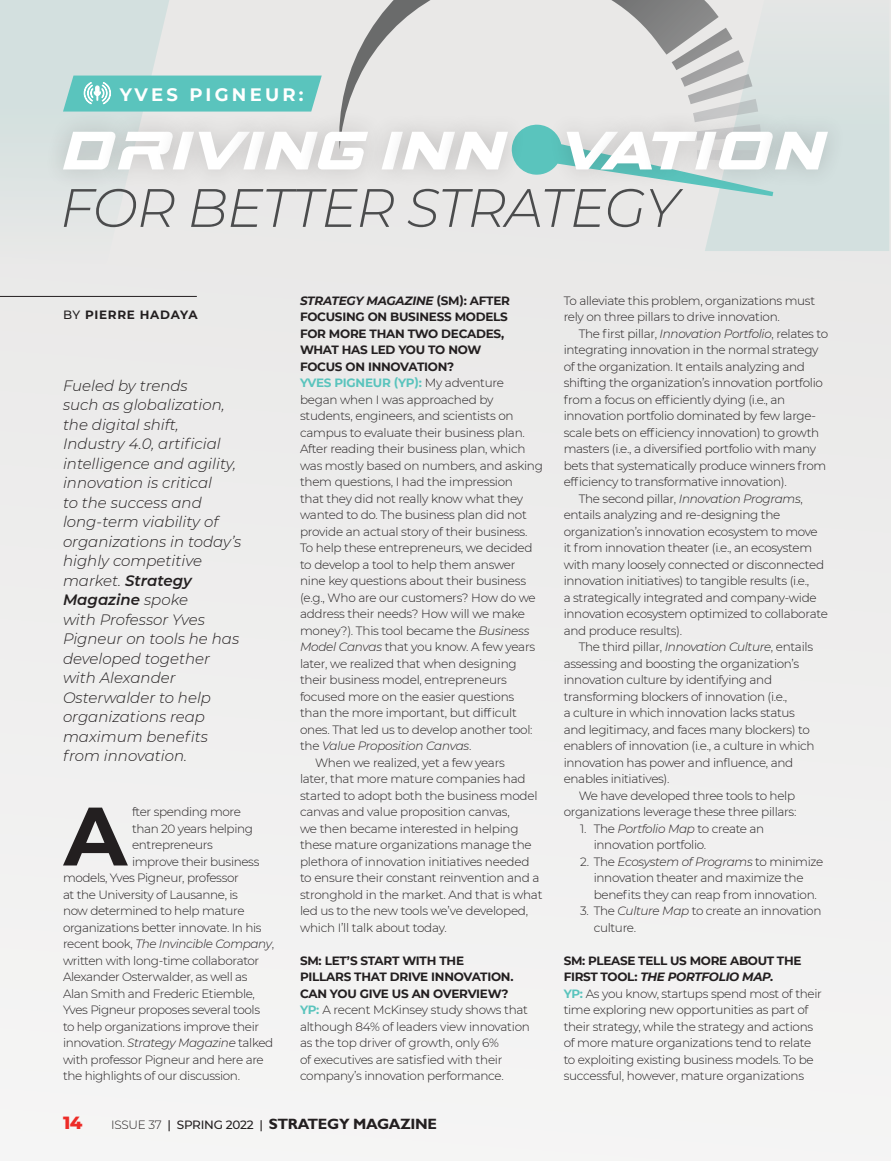
<style>
.page{position:relative;width:891px;height:1161px;background:#eeeeed}
.page>*{position:absolute;margin:0;border:0;box-sizing:border-box;transform-origin:0 0}
.BT1_DROP_CAP{font:700 82.65px "Montserrat";color:#231f20}
.SUBHEADS{font:italic 300 54px "Montserrat";letter-spacing:-.02em;color:#4b4c4d}
.SUBHEADS-2{font:700 18px "Montserrat";letter-spacing:.18em;color:#fff}
.t1{font:800 18px "Montserrat";color:#ed2b27}
.BT1{font:italic 300 15px/19.5px "Montserrat";color:#231f20}
.t2{font:700 15px "Gill Sans";letter-spacing:-.02em;color:#231f20}
.BT{font:300 12px/16.5px "Montserrat";letter-spacing:-.025em;color:#231f20}
.BT1-2{font:300 12px/16.5px "Montserrat";letter-spacing:-.02em;color:#231f20}
.BT1_DROP_CAP-2{font:300 12px "Montserrat";letter-spacing:-.03em;color:#231f20}
.SUBHEADS-3{font:700 12px/16.5px "Montserrat";letter-spacing:-.02em;color:#231f20}
.BT_HANG{font:300 12px/16.5px "Montserrat";letter-spacing:-.025em;color:#231f20}
.BT1_DROP_CAP-3{font:italic 300 12px "Montserrat";letter-spacing:-.03em;color:#231f20}
.SUBHEADS-4{font:700 12px "Montserrat";letter-spacing:.06em;color:#231f20}
.s1{font-style:italic}
.s2{font-weight:700;color:#5ac4bd}
.s3{font-weight:500}
.s4{font-weight:600}
.s5{font-style:normal}
.s6{font-family:"Montserrat";font-weight:300;font-size:12px}
.s7{font-family:"Montserrat";font-weight:500;font-size:12px}
</style>
<div class="page">
<svg style="left:341px;top:0;width:378px;height:110px"></svg>
<hr style="left:890px;top:0;width:1px;height:1161px;background:#c0bebc">
<hr style="left:0;top:296px;width:197px;height:1px;background:#231f20">
<svg style="left:63px;top:76px;width:259px;height:35px;background:#64c7c0"></svg>
<div style="left:43px;top:110px;width:93px;height:82px;background:#d5e0df"></div>
<div style="left:98px;top:110px;width:95px;height:80px;background:#231f20;opacity:.2"></div>
<div style="left:153px;top:111px;width:61px;height:79px;background:#e5e4e3"></div>
<div style="left:179px;top:111px;width:90px;height:79px;background:#e6e5e4"></div>
<div style="left:245px;top:111px;width:93px;height:79px;background:#e5e4e3"></div>
<div style="left:297px;top:110px;width:91px;height:81px;background:#e5e4e3"></div>
<svg style="left:63px;top:132px;width:299px;height:37px"></svg>
<div style="left:755px;top:111px;width:93px;height:79px;background:#d3e0df"></div>
<svg style="left:382px;top:28px;width:446px;height:168px"></svg>
<p class="SUBHEADS-2" style="left:120px;top:81px;width:185px">YVES PIGNEUR:</p>
<p class="SUBHEADS" style="left:60px;top:171px;width:620px">FOR BETTER STRATEGY</p>
<p class="SUBHEADS-3" style="left:300px;top:291px;width:212px"><span class="s1">STRATEGY MAGAZINE</span> (SM): AFTER<br>FOCUSING ON BUSINESS MODELS<br>FOR MORE THAN TWO DECADES,<br>WHAT HAS LED YOU TO NOW<br>FOCUS ON INNOVATION?</p>
<p class="BT1-2" style="left:300px;top:374px;width:244px"><span class="s2">YVES PIGNEUR (YP):</span> My adventure began when I was approached by students, engineers, and scientists on campus to evaluate their business plan.<br>After reading their business plan, which was mostly based on numbers, and asking them questions, I had the impression<br>that they did not really know what they wanted to do. The business plan did not provide an actual story of their business.<br>To help these entrepreneurs, we decided to develop a tool to help them answer nine key questions about their business (e.g., Who are our customers? How do we address their needs? How will we make money?). This tool became the <span class="s1">Business Model Canvas</span> that you know. A few years later, we realized that when designing their business model, entrepreneurs focused more on the easier questions than the more important, but difficult ones. That led us to develop another tool: the <span class="s1">Value Proposition Canvas</span>.</p>
<p class="BT" style="left:300px;top:754px;width:244px;text-indent:15px">When we realized, yet a few years<br>later, that more mature companies had started to adopt both the business model canvas and value proposition canvas,<br>we then became interested in helping these mature organizations manage the plethora of innovation initiatives needed to ensure their constant reinvention and a stronghold in the market. And that is what led us to the new tools we’ve developed, which I’ll talk about today.</p>
<p class="SUBHEADS-3" style="left:300px;top:951px;width:215px">SM: LET’S START WITH THE<br>PILLARS THAT DRIVE INNOVATION.<br>CAN YOU GIVE US AN OVERVIEW?</p>
<p class="BT1-2" style="left:300px;top:1001px;width:231px"><span class="s2">YP:</span> A recent McKinsey study shows that although 84% of leaders view innovation as the top driver of growth, only 6%<br>of executives are satisfied with their company’s innovation performance.</p>
<p class="SUBHEADS-4" style="left:63px;top:306px;width:136px"><span class="s3">BY</span> PIERRE HADAYA</p>
<p class="BT1" style="left:63px;top:375px;width:180px">Fueled by trends<br>such as globalization, the digital shift,<br>Industry 4.0, artificial intelligence and agility, innovation is critical<br>to the success and long-term viability of organizations in today’s highly competitive market. <span class="s4">Strategy<br>Magazine</span> spoke<br>with Professor Yves<br>Pigneur on tools he has developed together with Alexander<br>Osterwalder to help organizations reap maximum benefits from innovation.</p>
<p class="BT1_DROP_CAP" style="left:64px;top:777px;width:65px">A</p>
<p class="BT1_DROP_CAP-2" style="left:132px;top:804px;width:110px">fter spending more</p>
<p class="BT1_DROP_CAP-2" style="left:132px;top:820px;width:123px">than 20 years helping</p>
<p class="BT1_DROP_CAP-2" style="left:132px;top:837px;width:82px">entrepreneurs</p>
<p class="BT1_DROP_CAP-2" style="left:132px;top:853px;width:129px">improve their business</p>
<p class="BT1_DROP_CAP-2" style="left:63px;top:870px;width:177px">models, Yves Pigneur, professor</p>
<p class="BT1_DROP_CAP-2" style="left:63px;top:886px;width:177px">at the University of Lausanne, is</p>
<p class="BT1_DROP_CAP-2" style="left:63px;top:903px;width:183px">now determined to help mature</p>
<p class="BT1_DROP_CAP-2" style="left:63px;top:919px;width:200px">organizations better innovate. In his</p>
<p class="BT1_DROP_CAP-3" style="left:63px;top:936px;width:213px"><span class="s5">recent book,</span> The Invincible Company<span class="s5">,</span></p>
<p class="BT1_DROP_CAP-2" style="left:63px;top:952px;width:198px">written with long-time collaborator</p>
<p class="BT1_DROP_CAP-2" style="left:63px;top:969px;width:186px">Alexander Osterwalder, as well as</p>
<p class="BT1_DROP_CAP-2" style="left:63px;top:985px;width:194px">Alan Smith and Frederic Etiemble,</p>
<p class="BT1_DROP_CAP-2" style="left:63px;top:1002px;width:199px">Yves Pigneur proposes several tools</p>
<p class="BT1_DROP_CAP-2" style="left:63px;top:1018px;width:198px">to help organizations improve their</p>
<p class="BT1_DROP_CAP-2" style="left:63px;top:1035px;width:212px">innovation. <span class="s1">Strategy Magazine</span> talked</p>
<p class="BT1_DROP_CAP-2" style="left:63px;top:1051px;width:202px">with professor Pigneur and here are</p>
<p class="BT1_DROP_CAP-2" style="left:63px;top:1068px;width:179px">the highlights of our discussion.</p>
<h3 class="t1" style="left:63px;top:1109px;width:21px">14</h3>
<p class="t2" style="left:111px;top:1115px;width:327px"><span class="s6">ISSUE 37</span> <span class="s7">| SPRING 2022 |</span> STRATEGY MAGAZINE</p>
<p class="BT1-2" style="left:564px;top:292px;width:253px">To alleviate this problem, organizations must rely on three pillars to drive innovation.</p>
<p class="BT" style="left:564px;top:325px;width:266px;text-indent:15px">The first pillar, <span class="s1">Innovation Portfolio</span>, relates to integrating innovation in the normal strategy of the organization. It entails analyzing and shifting the organization’s innovation portfolio from a focus on efficiently dying (i.e., an innovation portfolio dominated by few large&shy;scale bets on efficiency innovation) to growth masters (i.e., a diversified portfolio with many bets that systematically produce winners from efficiency to transformative innovation).</p>
<p class="BT" style="left:564px;top:490px;width:266px;text-indent:15px">The second pillar, <span class="s1">Innovation Programs</span>, entails analyzing and re-designing the organization’s innovation ecosystem to move it from innovation theater (i.e., an ecosystem with many loosely connected or disconnected innovation initiatives) to tangible results (i.e.,<br>a strategically integrated and company-wide innovation ecosystem optimized to collaborate and produce results).</p>
<p class="BT" style="left:564px;top:638px;width:252px;text-indent:15px">The third pillar, <span class="s1">Innovation Culture</span>, entails assessing and boosting the organization’s innovation culture by identifying and transforming blockers of innovation (i.e.,<br>a culture in which innovation lacks status and legitimacy, and faces many blockers) to enablers of innovation (i.e., a culture in which innovation has power and influence, and enables initiatives).</p>
<p class="BT" style="left:564px;top:787px;width:234px;text-align:right">We have developed three tools to help organizations leverage these three pillars:</p>
<p class="BT_HANG" style="left:594px;top:820px;width:172px;text-indent:-14px">1. The <span class="s1">Portfolio Map</span> to create an innovation portfolio.</p>
<p class="BT_HANG" style="left:580px;top:853px;width:245px;text-align:center">2. The <span class="s1">Ecosystem of Programs</span> to minimize innovation theater and maximize the benefits they can reap from innovation.</p>
<p class="BT_HANG" style="left:594px;top:902px;width:229px;text-indent:-14px">3. The <span class="s1">Culture Map</span> to create an innovation culture.</p>
<p class="SUBHEADS-3" style="left:564px;top:951px;width:239px">SM: PLEASE TELL US MORE ABOUT THE<br>FIRST TOOL: <span class="s1">THE PORTFOLIO MAP.</span></p>
<p class="BT1-2" style="left:564px;top:985px;width:260px"><span class="s2">YP:</span> As you know, startups spend most of their time exploring new opportunities as part of their strategy, while the strategy and actions of more mature organizations tend to relate to exploiting existing business models. To be successful, however, mature organizations</p>
</div>
